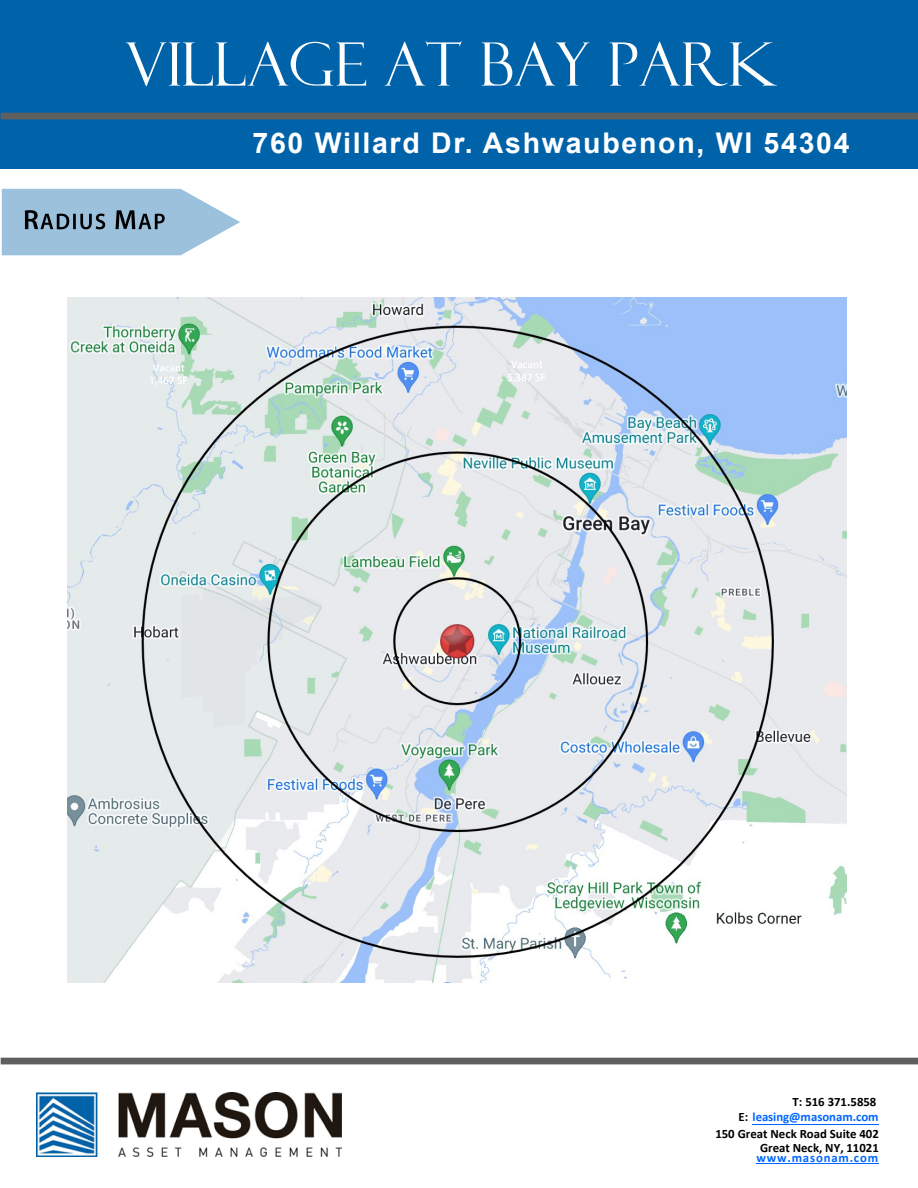
<style>
.page{position:relative;width:918px;height:1188px;background:#fff}
.page>*{position:absolute;margin:0;border:0;box-sizing:border-box;transform-origin:0 0}
.t1{font:60px "Felix Titling";color:#fff}
.t2{font:700 28.5px "Arial";letter-spacing:.06em;color:#fff}
.t3{font:700 12.75px/13.5px "Calibri";color:#000;text-align:right}
.t4{font:700 12.75px/15.5px "Calibri";color:#06f;text-align:right}
.t5{font:700 12.75px "Calibri";letter-spacing:.065em;color:#06f}
.s1{color:#000}
</style>
<div class="page">
<img style="left:68px;top:297px;width:778px;height:685px">
<div style="left:0;top:0;width:918px;height:169px;background:#0062a9"></div>
<div style="left:1px;top:113px;width:917px;height:6px;background:#5f5f5f"></div>
<img style="left:153px;top:361px;width:37px;height:13px">
<img style="left:150px;top:374px;width:43px;height:12px">
<img style="left:511px;top:358px;width:37px;height:12px">
<img style="left:508px;top:370px;width:42px;height:13px">
<div style="left:1px;top:1058px;width:917px;height:6px;background:#5f5f5f"></div>
<img style="left:36px;top:1092px;width:305px;height:64px">
<hr style="left:753px;top:1124px;width:126px;height:1px;background:#06f">
<hr style="left:756px;top:1163px;width:123px;height:1px;background:#06f">
<svg style="left:2px;top:189px;width:238px;height:66px"></svg>
<img style="left:23px;top:203px;width:34px;height:33px">
<img style="left:40px;top:208px;width:74px;height:26px">
<img style="left:114px;top:203px;width:48px;height:33px">
<img style="left:138px;top:208px;width:43px;height:26px">
<h1 class="t1" style="left:125px;top:30px;width:653px">VILLAGE AT BAY PARK</h1>
<h2 class="t2" style="left:253px;top:123px;width:599px">760 Willard Dr. Ashwaubenon, WI 54304</h2>
<p class="t4" style="left:738px;top:1094px;width:142px"><span class="s1">T: 516 371.5858<br>E:</span> leasing@masonam.com</p>
<p class="t3" style="left:715px;top:1127px;width:165px">150 Great Neck Road Suite 402<br>Great Neck, NY, 11021</p>
<p class="t5" style="left:756px;top:1148px;width:123px">www.masonam.com</p>
</div>
